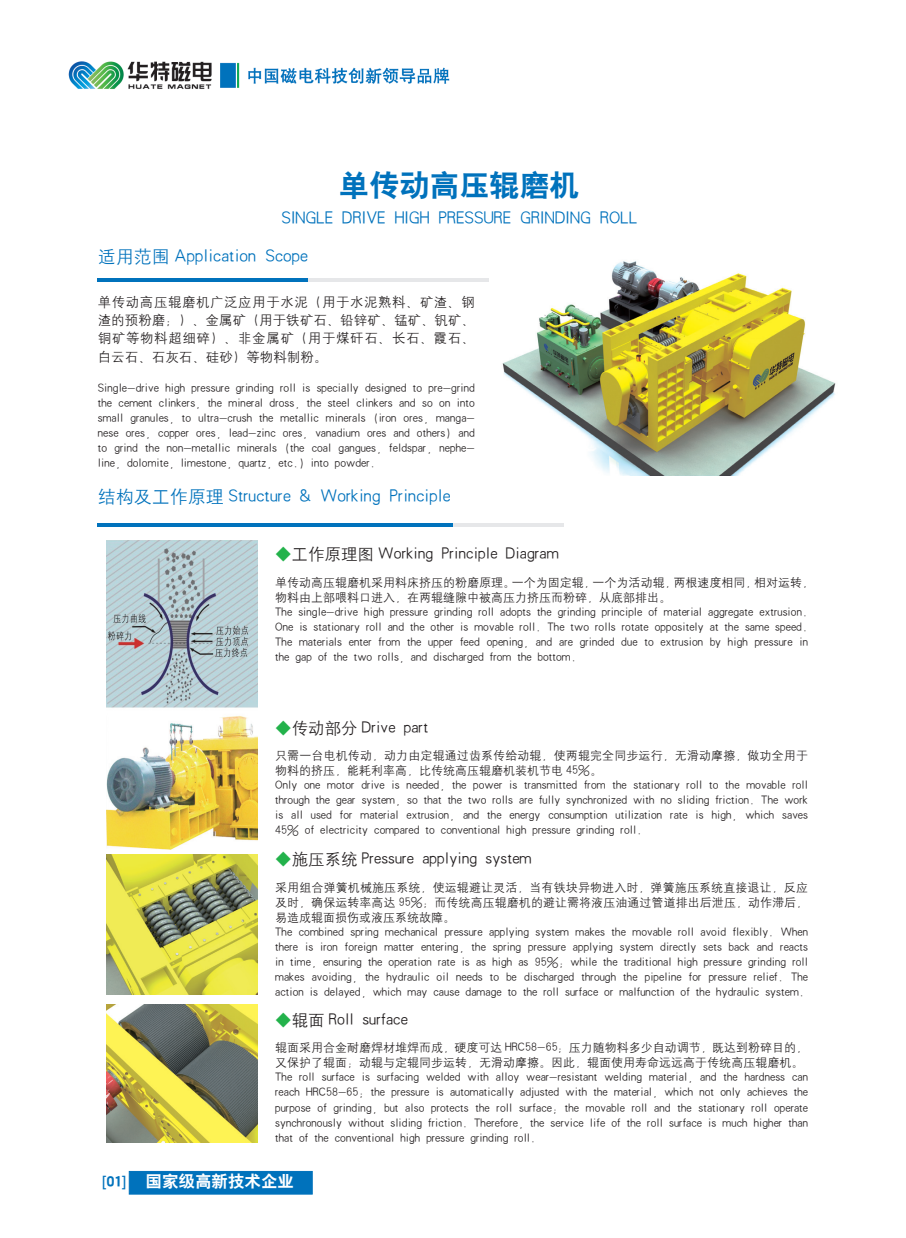
<style>
.page{position:relative;width:906px;height:1238px;background:#fff}
.page>*{position:absolute;margin:0;border:0;box-sizing:border-box;transform-origin:0 0}
.t1{font:30px "H Yb 2 gj";color:#0072bc}
.t2{font:18px "H Yg 2 gj";color:#0072bc}
.t3{font:16.5px "H Yg 2 gj";color:#231f20}
.t4{font:16.5px "H Yb 2 gj";color:#fff}
.t5{font:15px "H Yb 2 gj";color:#0072bc}
.t6{font:13.5px/18.3px "H Yg 2 gj";color:#231f20;text-align:justify}
.t7{font:12px/15px "H Yg 2 gj";color:#231f20;text-align:justify}
.s1{color:#23b24b}
</style>
<div class="page">
<img style="left:68px;top:61px;width:671px;height:1134px">
<div style="left:129px;top:1170px;width:184px;height:24px;background:#0072bc;border:1px solid #0072bc"></div>
<img style="left:106px;top:540px;width:151px;height:309px">
<hr style="left:170px;top:278px;width:638px;height:3px;background:#e6e7e9">
<hr style="left:98px;top:278px;width:210px;height:3px;background:#0072bc">
<hr style="left:170px;top:523px;width:394px;height:3px;background:#e6e7e9">
<hr style="left:98px;top:523px;width:355px;height:3px;background:#0072bc">
<img style="left:106px;top:854px;width:151px;height:140px">
<img style="left:106px;top:1004px;width:151px;height:138px">
<img style="left:489px;top:239px;width:347px;height:236px">
<p class="t1" style="left:339px;top:170px;width:242px">单传动高压辊磨机</p>
<p class="t2" style="left:281px;top:210px;width:357px">SINGLE DRIVE HIGH PRESSURE GRINDING ROLL</p>
<p class="t2" style="left:98px;top:247px;width:212px">适用范围 Application Scope</p>
<p class="t6" style="left:98px;top:293px;width:379px">单传动高压辊磨机广泛应用于水泥（用于水泥熟料、矿渣、钢渣的预粉磨；）、金属矿（用于铁矿石、铅锌矿、锰矿、钒矿、铜矿等物料超细碎）、非金属矿（用于煤矸石、长石、霞石、白云石、石灰石、硅砂）等物料制粉。</p>
<p class="t7" style="left:98px;top:381px;width:379px">Single-drive high pressure grinding roll is specially designed to pre-grind the cement clinkers, the mineral dross, the steel clinkers and so on into small granules, to ultra-crush the metallic minerals (iron ores, manga&shy;nese ores, copper ores, lead-zinc ores, vanadium ores and others) and to grind the non-metallic minerals (the coal gangues, feldspar, nephe&shy;line, dolomite, limestone, quartz, etc.) into powder.</p>
<p class="t2" style="left:98px;top:488px;width:354px">结构及工作原理 Structure &amp; Working Principle</p>
<p class="t3" style="left:275px;top:546px;width:285px"><span class="s1">◆</span>工作原理图 Working Principle Diagram</p>
<p class="t7" style="left:275px;top:574px;width:540px">单传动高压辊磨机采用料床挤压的粉磨原理。一个为固定辊，一个为活动辊，两根速度相同，相对运转，物料由上部喂料口进入，在两辊缝隙中被高压力挤压而粉碎，从底部排出。</p>
<p class="t7" style="left:275px;top:604px;width:534px">The single-drive high pressure grinding roll adopts the grinding principle of material aggregate extrusion.<br>One is stationary roll and the other is movable roll. The two rolls rotate oppositely at the same speed.<br>The materials enter from the upper feed opening, and are grinded due to extrusion by high pressure in the gap of the two rolls, and discharged from the bottom.</p>
<p class="t3" style="left:275px;top:719px;width:155px"><span class="s1">◆</span>传动部分 Drive part</p>
<p class="t7" style="left:275px;top:747px;width:534px">只需一台电机传动，动力由定辊通过齿系传给动辊，使两辊完全同步运行，无滑动摩擦，做功全用于物料的挤压，能耗利率高，比传统高压辊磨机装机节电 45%。</p>
<p class="t7" style="left:275px;top:777px;width:534px">Only one motor drive is needed, the power is transmitted from the stationary roll to the movable roll through the gear system, so that the two rolls are fully synchronized with no sliding friction. The work is all used for material extrusion, and the energy consumption utilization rate is high, which saves 45% of electricity compared to conventional high pressure grinding roll.</p>
<p class="t3" style="left:275px;top:851px;width:258px"><span class="s1">◆</span>施压系统 Pressure applying system</p>
<p class="t7" style="left:275px;top:879px;width:534px">采用组合弹簧机械施压系统，使运辊避让灵活，当有铁块异物进入时，弹簧施压系统直接退让，反应及时，确保运转率高达 95%；而传统高压辊磨机的避让需将液压油通过管道排出后泄压，动作滞后，易造成辊面损伤或液压系统故障。</p>
<p class="t7" style="left:275px;top:924px;width:534px">The combined spring mechanical pressure applying system makes the movable roll avoid flexibly. When there is iron foreign matter entering, the spring pressure applying system directly sets back and reacts in time, ensuring the operation rate is as high as 95%; while the traditional high pressure grinding roll makes avoiding, the hydraulic oil needs to be discharged through the pipeline for pressure relief. The action is delayed, which may cause damage to the roll surface or malfunction of the hydraulic system.</p>
<p class="t3" style="left:275px;top:1011px;width:134px"><span class="s1">◆</span>辊面 Roll surface</p>
<p class="t7" style="left:275px;top:1040px;width:534px">辊面采用合金耐磨焊材堆焊而成，硬度可达 HRC58-65；压力随物料多少自动调节，既达到粉碎目的，又保护了辊面；动辊与定辊同步运转，无滑动摩擦。因此，辊面使用寿命远远高于传统高压辊磨机。</p>
<p class="t7" style="left:275px;top:1070px;width:534px">The roll surface is surfacing welded with alloy wear-resistant welding material, and the hardness can reach HRC58-65; the pressure is automatically adjusted with the material, which not only achieves the purpose of grinding, but also protects the roll surface; the movable roll and the stationary roll operate synchronously without sliding friction. Therefore, the service life of the roll surface is much higher than that of the conventional high pressure grinding roll.</p>
<p class="t5" style="left:102px;top:1174px;width:25px">[01]</p>
<p class="t4" style="left:146px;top:1172px;width:150px">国家级高新技术企业</p>
</div>
